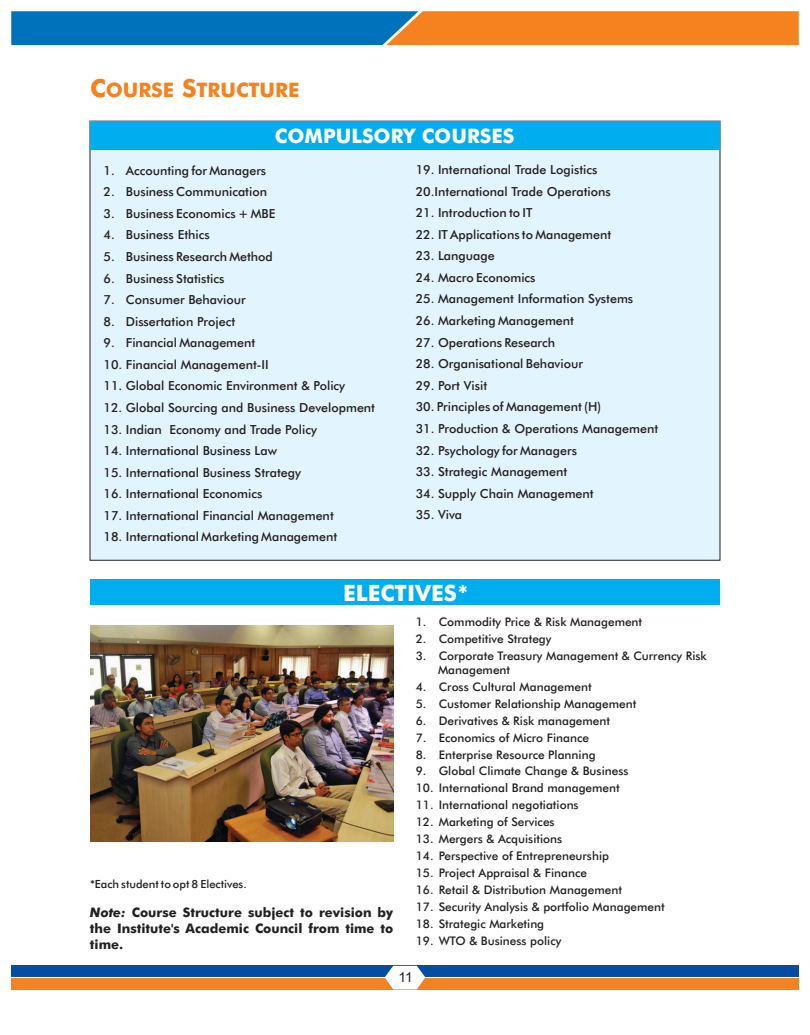
<style>
.page{position:relative;width:810px;height:1035px;background:#fff}
.page>*{position:absolute;margin:0;border:0;box-sizing:border-box;transform-origin:0 0}
.t1{font:700 22.5px "Futura BT";color:#fff}
.t2{font:700 20px "Futura BT";color:#fff}
.t3{font:700 20px "Futura BT";color:#f5821f}
.t4{font:13.75px "Arial";color:#231f20}
.t5{font:700 13.12px/15.8px "Futura BT";color:#231f20;text-align:justify}
.t6{font:500 12.5px/21.6px "Futura BT";color:#231f20}
.t7{font:500 11.88px/14.2px "Futura BT";color:#231f20}
.t8{font:500 11.25px "Futura BT";color:#231f20}
.s1{font-size:25px}
.s2{font-style:italic}
</style>
<div class="page">
<div style="left:90px;top:150px;width:630px;height:411px;background:#e2f4fd"></div>
<div style="left:90px;top:121px;width:630px;height:29px;background:#00aeef"></div>
<div style="left:90px;top:580px;width:630px;height:25px;background:#00aeef"></div>
<svg style="left:11px;top:11px;width:788px;height:34px;background:#7c7b6e"></svg>
<div style="left:11px;top:965px;width:788px;height:11px;background:#034ea2"></div>
<div style="left:11px;top:979px;width:788px;height:11px;background:#f5821f"></div>
<svg style="left:385px;top:966px;width:40px;height:23px"></svg>
<img style="left:90px;top:626px;width:303px;height:215px">
<h2 class="t3" style="left:90px;top:82px;width:211px"><span class="s1">C</span>OURSE <span class="s1">S</span>TRUCTURE</h2>
<h2 class="t2" style="left:275px;top:128px;width:241px">COMPULSORY COURSES</h2>
<p class="t6" style="left:104px;top:161px;width:164px">1. Accounting for Managers</p>
<p class="t6" style="left:104px;top:182px;width:165px">2. Business Communication</p>
<p class="t6" style="left:104px;top:204px;width:173px">3. Business Economics + MBE</p>
<p class="t6" style="left:104px;top:225px;width:108px">4. Business Ethics</p>
<p class="t6" style="left:104px;top:247px;width:171px">5. Business Research Method</p>
<p class="t6" style="left:103px;top:268px;width:123px">6. Business Statistics</p>
<p class="t6" style="left:103px;top:290px;width:144px">7. Consumer Behaviour</p>
<p class="t6" style="left:104px;top:312px;width:133px">8. Dissertation Project</p>
<p class="t6" style="left:104px;top:333px;width:153px">9. Financial Management</p>
<p class="t6" style="left:104px;top:355px;width:167px">10. Financial Management-II</p>
<p class="t6" style="left:104px;top:376px;width:243px">11. Global Economic Environment &amp; Policy</p>
<p class="t6" style="left:104px;top:398px;width:273px">12. Global Sourcing and Business Development</p>
<p class="t6" style="left:104px;top:419px;width:215px">13. Indian Economy and Trade Policy</p>
<p class="t6" style="left:104px;top:441px;width:175px">14. International Business Law</p>
<p class="t6" style="left:104px;top:463px;width:199px">15. International Business Strategy</p>
<p class="t6" style="left:104px;top:484px;width:160px">16. International Economics</p>
<p class="t6" style="left:104px;top:506px;width:232px">17. International Financial Management</p>
<p class="t6" style="left:104px;top:527px;width:235px">18. International Marketing Management</p>
<p class="t6" style="left:416px;top:160px;width:197px">19. International Trade Logistics<br>20.International Trade Operations</p>
<p class="t6" style="left:416px;top:203px;width:118px">21. Introduction to IT</p>
<p class="t6" style="left:416px;top:225px;width:197px">22. IT Applications to Management</p>
<p class="t6" style="left:416px;top:246px;width:80px">23. Language</p>
<p class="t6" style="left:416px;top:268px;width:121px">24. Macro Economics</p>
<p class="t6" style="left:416px;top:289px;width:219px">25. Management Information Systems</p>
<p class="t6" style="left:416px;top:311px;width:160px">26. Marketing Management</p>
<p class="t6" style="left:416px;top:333px;width:141px">27. Operations Research</p>
<p class="t6" style="left:416px;top:354px;width:169px">28. Organisational Behaviour</p>
<p class="t6" style="left:416px;top:376px;width:73px">29. Port Visit</p>
<p class="t6" style="left:416px;top:397px;width:187px">30. Principles of Management (H)</p>
<p class="t6" style="left:416px;top:419px;width:244px">31. Production &amp; Operations Management</p>
<p class="t6" style="left:416px;top:440px;width:163px">32. Psychology for Managers</p>
<p class="t6" style="left:416px;top:462px;width:153px">33. Strategic Management</p>
<p class="t6" style="left:416px;top:484px;width:179px">34. Supply Chain Management</p>
<p class="t6" style="left:416px;top:505px;width:48px">35. Viva</p>
<h1 class="t1" style="left:343px;top:584px;width:127px">ELECTIVES*</h1>
<p class="t8" style="left:90px;top:880px;width:158px">*Each student to opt 8 Electives.</p>
<p class="t5" style="left:90px;top:906px;width:305px"><span class="s2">Note:</span> Course Structure subject to revision by the Institute's Academic Council from time to time.</p>
<p class="t7" style="left:416px;top:615px;width:228px">1. Commodity Price &amp; Risk Management</p>
<p class="t7" style="left:416px;top:632px;width:137px">2. Competitive Strategy</p>
<p class="t7" style="left:438px;top:649px;width:270px;text-indent:-22px">3. Corporate Treasury Management &amp; Currency Risk<br>Management</p>
<p class="t7" style="left:416px;top:681px;width:177px">4. Cross Cultural Management</p>
<p class="t7" style="left:416px;top:697px;width:222px">5. Customer Relationship Management</p>
<p class="t7" style="left:416px;top:714px;width:196px">6. Derivatives &amp; Risk management</p>
<p class="t7" style="left:416px;top:731px;width:175px">7. Economics of Micro Finance</p>
<p class="t7" style="left:416px;top:748px;width:181px">8. Enterprise Resource Planning</p>
<p class="t7" style="left:416px;top:765px;width:214px">9. Global Climate Change &amp; Business</p>
<p class="t7" style="left:416px;top:782px;width:206px">10. International Brand management</p>
<p class="t7" style="left:416px;top:799px;width:164px">11. International negotiations</p>
<p class="t7" style="left:416px;top:816px;width:140px">12. Marketing of Services</p>
<p class="t7" style="left:416px;top:833px;width:148px">13. Mergers &amp; Acquisitions</p>
<p class="t7" style="left:416px;top:850px;width:195px">14. Perspective of Entrepreneurship</p>
<p class="t7" style="left:416px;top:867px;width:173px">15. Project Appraisal &amp; Finance</p>
<p class="t7" style="left:416px;top:884px;width:208px">16. Retail &amp; Distribution Management</p>
<p class="t7" style="left:416px;top:901px;width:250px">17. Security Analysis &amp; portfolio Management</p>
<p class="t7" style="left:416px;top:918px;width:130px">18. Strategic Marketing</p>
<p class="t7" style="left:416px;top:935px;width:147px">19. WTO &amp; Business policy</p>
<p class="t4" style="left:398px;top:972px;width:16px">11</p>
</div>
